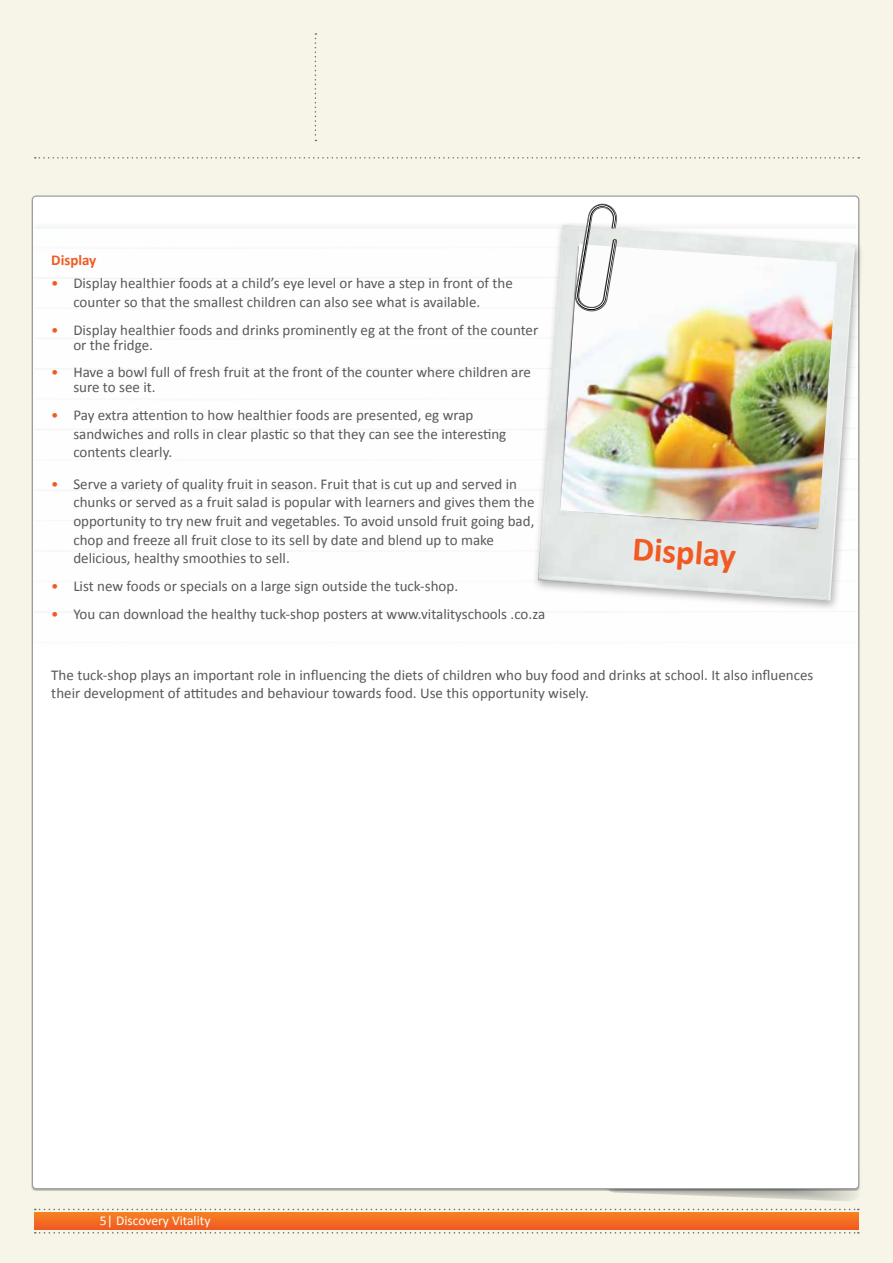
<style>
.page{position:relative;width:893px;height:1263px;background:#f7f5e8}
.page>*{position:absolute;margin:0;border:0;box-sizing:border-box;transform-origin:0 0}
.t1{font:700 34.5px "Calibri";color:#f15a22}
.t2{font:15px/18.6px "Calibri";color:#58595b}
.t3{font:700 15px "Calibri";color:#f15a22}
.t4{font:13.5px "Calibri";color:#fff}
.s1{color:#f15a22}
</style>
<div class="page">
<svg style="left:35px;top:157px;width:824px;height:2px"></svg>
<svg style="left:315px;top:33px;width:1px;height:108px"></svg>
<svg style="left:35px;top:1232px;width:824px;height:1px"></svg>
<svg style="left:35px;top:1209px;width:824px;height:1px"></svg>
<svg style="left:34px;top:1212px;width:825px;height:17px;background:#f36e21"></svg>
<div style="left:32px;top:196px;width:827px;height:993px;background:#fff;border-radius:4px"></div>
<div style="left:30px;top:221px;width:832px;height:428px;background:#000;opacity:.5"></div>
<img style="left:35px;top:229px;width:822px;height:419px">
<div style="left:532px;top:221px;width:332px;height:391px;background:#000;opacity:.31"></div>
<img style="left:538px;top:225px;width:317px;height:376px">
<img style="left:560px;top:244px;width:277px;height:284px">
<svg style="left:574px;top:203px;width:44px;height:110px"></svg>
<p class="t3" style="left:51px;top:250px;width:47px">Display</p>
<p class="t2" style="left:73px;top:274px;width:441px;text-indent:-22px"><span class="s1">•</span> Display healthier foods at a child’s eye level or have a step in front of the counter so that the smallest children can also see what is available.</p>
<p class="t2" style="left:73px;top:322px;width:466px;line-height:15px;text-indent:-22px"><span class="s1">•</span> Display healthier foods and drinks prominently eg at the front of the counter or the fridge.</p>
<p class="t2" style="left:73px;top:365px;width:459px;line-height:15px;text-indent:-22px"><span class="s1">•</span> Have a bowl full of fresh fruit at the front of the counter where children are sure to see it.</p>
<p class="t2" style="left:73px;top:406px;width:434px;text-indent:-22px"><span class="s1">•</span> Pay extra attention to how healthier foods are presented, eg wrap sandwiches and rolls in clear plastic so that they can see the interesting contents clearly.</p>
<p class="t2" style="left:73px;top:474px;width:463px;text-indent:-22px"><span class="s1">•</span> Serve a variety of quality fruit in season. Fruit that is cut up and served in chunks or served as a fruit salad is popular with learners and gives them the opportunity to try new fruit and vegetables. To avoid unsold fruit going bad, chop and freeze all fruit close to its sell by date and blend up to make delicious, healthy smoothies to sell.</p>
<p class="t2" style="left:51px;top:577px;width:408px"><span class="s1">•</span> List new foods or specials on a large sign outside the tuck-shop.</p>
<p class="t2" style="left:51px;top:604px;width:495px"><span class="s1">•</span> You can download the healthy tuck-shop posters at www.vitalityschools .co.za</p>
<h1 class="t1" style="left:634px;top:526px;width:105px;rotate:4deg">Display</h1>
<p class="t2" style="left:51px;top:665px;width:764px">The tuck-shop plays an important role in influencing the diets of children who buy food and drinks at school. It also influences their development of attitudes and behaviour towards food. Use this opportunity wisely.</p>
<p class="t4" style="left:100px;top:1212px;width:112px">5| Discovery Vitality</p>
</div>
